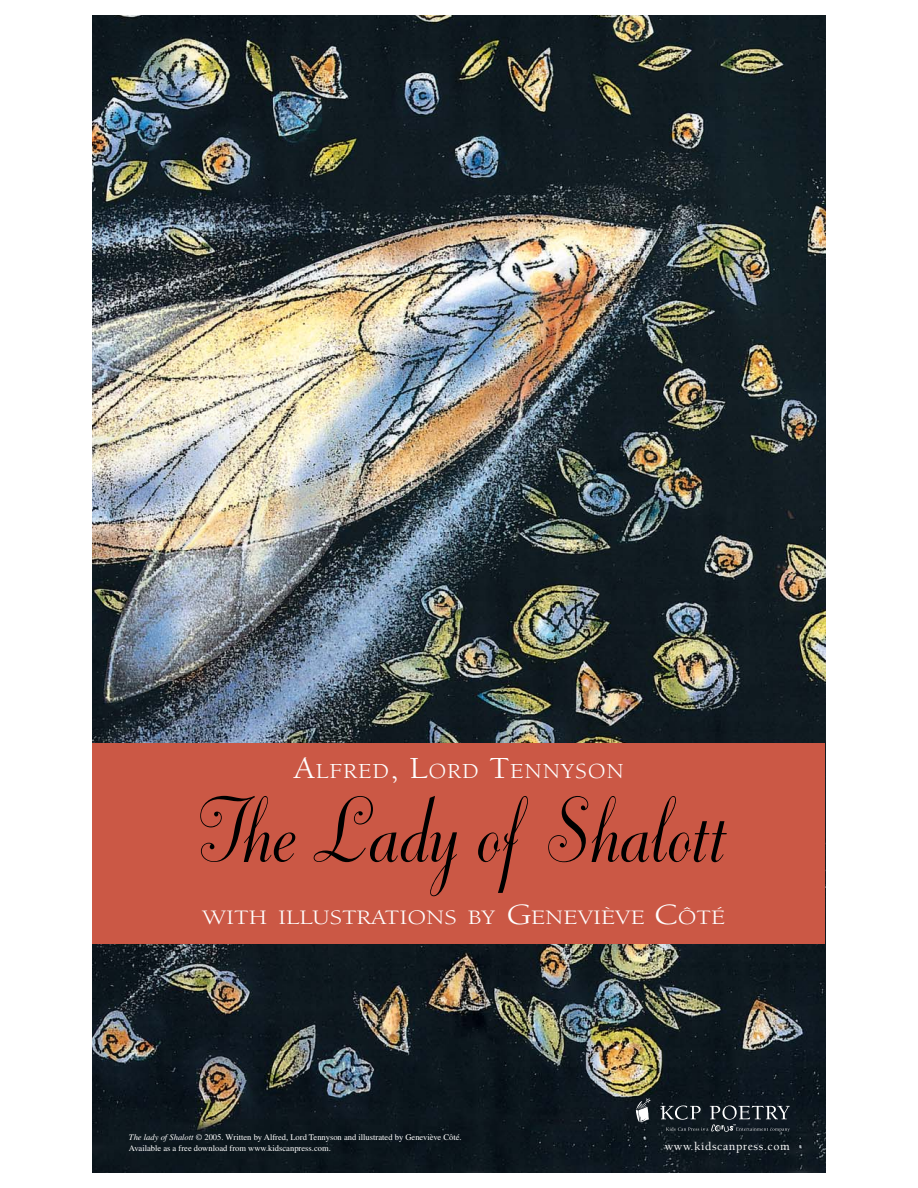
<style>
.page{position:relative;width:918px;height:1188px;background:#fff}
.page>*{position:absolute;margin:0;border:0;box-sizing:border-box;transform-origin:0 0}
.t1{font:111.6px "Dorchester Script";letter-spacing:-.015em;color:#000}
.t2{font:22.05px "Berkeley";letter-spacing:.035em;color:#fff;scale:1.1 1}
.t3{font:21.15px "Berkeley";color:#fff;scale:1.2 1}
.t4{font:500 11.85px "Berkeley";letter-spacing:.05em;color:#fff}
.t5{font:8.55px/10.2px "Times";color:#fff}
.s1{font-size:31.5px}
.s2{font-size:30.15px}
.s3{font-style:italic}
</style>
<div class="page">
<img style="left:93px;top:15px;width:732px;height:1158px">
<div style="left:93px;top:744px;width:732px;height:200px;background:#cb5845"></div>
<svg style="left:660px;top:1105px;width:130px;height:27px;background:#323b42"></svg>
<svg style="left:636px;top:1098px;width:15px;height:24px"></svg>
<h2 class="t2" style="left:294px;top:762px;width:302px"><span class="s1">A</span>LFRED<span class="s1">, L</span>ORD <span class="s1">T</span>ENNYSON</h2>
<h1 class="t1" style="left:192px;top:758px;width:535px">The Lady of Shalott</h1>
<h3 class="t3" style="left:202px;top:909px;width:437px">WITH ILLUSTRATIONS BY <span class="s2">G</span>ENEVIÈVE <span class="s2">C</span>ÔTÉ</h3>
<p class="t5" style="left:129px;top:1133px;width:334px"><span class="s3">The lady of Shalott</span> © 2005. Written by Alfred, Lord Tennyson and illustrated by Geneviève Côté.<br>Available as a free download from www.kidscanpress.com.</p>
<h3 class="t4" style="left:665px;top:1142px;width:126px">www.kidscanpress.com</h3>
</div>
